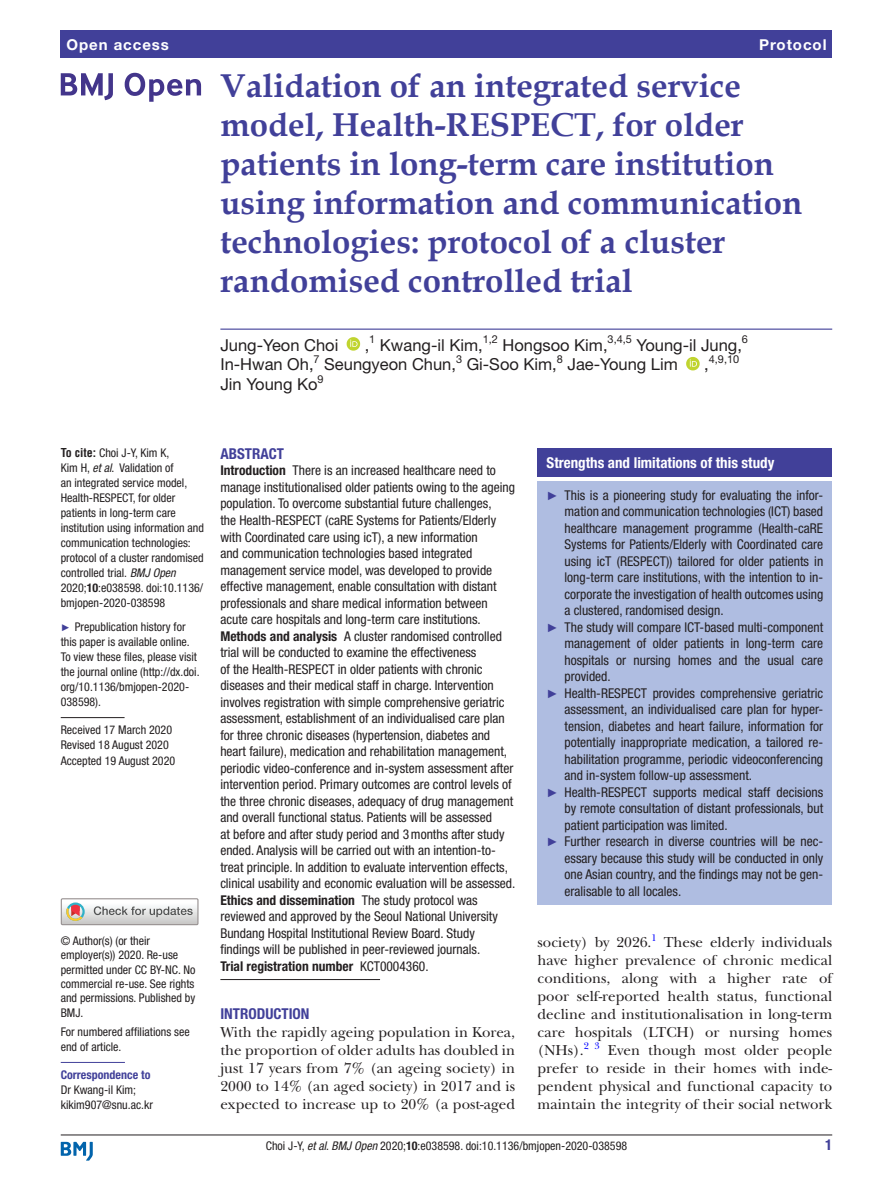
<style>
.page{position:relative;width:893px;height:1191px;background:#fff}
.page>*{position:absolute;margin:0;border:0;box-sizing:border-box;transform-origin:0 0}
.t1{font:700 33px/39px "Book Antiqua";color:#414099}
.t2{font:16.5px "Helvetica Neue LT Std";color:#231f20}
.t3{font:15px/18px "New Baskerville";color:#231f20;text-align:justify}
.t4{font:700 condensed 15px "Helvetica Neue LT Std";color:#fff}
.t5{font:700 condensed 15px "Helvetica Neue LT Std";color:#414099}
.t6{font:700 15px "Helvetica Neue LT Std";letter-spacing:.065em;color:#fff}
.t7{font:condensed 13.5px/16.5px "Helvetica Neue LT Std";color:#231f20}
.t8{font:condensed 12px/15px "Helvetica Neue LT Std";color:#231f20}
.t9{font:700 condensed 12px "Helvetica Neue LT Std";color:#414099}
.t10{font:10.95px "Helvetica Neue LT Std";color:#231f20}
.s1{font-family:"Helvetica LT Std";font-weight:700}
.s2{font-style:italic}
.s3{font-weight:700}
.s4{font-family:"Arial";font-stretch:normal;font-size:9.75px;color:#414099}
.s5{font-family:"Arial";font-stretch:normal;font-size:12px;color:#414099}
</style>
<div class="page">
<hr style="left:61px;top:1134px;width:771px;height:1px;background:#231f20">
<svg style="left:61px;top:1141px;width:32px;height:19px"></svg>
<div style="left:61px;top:31px;width:771px;height:27px;background:#414099"></div>
<hr style="left:220px;top:328px;width:612px;height:2px;background:#414099">
<svg style="left:347px;top:337px;width:13px;height:14px"></svg>
<svg style="left:686px;top:357px;width:14px;height:13px"></svg>
<hr style="left:61px;top:717px;width:64px;height:1px;background:#231f20">
<hr style="left:61px;top:1062px;width:64px;height:1px;background:#414099">
<svg style="left:61px;top:73px;width:52px;height:27px"></svg>
<svg style="left:125px;top:73px;width:76px;height:29px"></svg>
<div style="left:61px;top:898px;width:138px;height:27px;border:1px solid #969090"></div>
<svg style="left:61px;top:898px;width:137px;height:26px"></svg>
<hr style="left:220px;top:979px;width:160px;height:1px;background:#231f20">
<div style="left:538px;top:448px;width:294px;height:29px;background:#414099"></div>
<div style="left:538px;top:481px;width:294px;height:424px;background:#afbde1"></div>
<p class="t6" style="left:66px;top:35px;width:104px">Open access</p>
<p class="t6" style="left:759px;top:35px;width:69px">Protocol</p>
<h1 class="t1" style="left:220px;top:66px;width:584px">Validation of an integrated service model, Health-RESPECT, for older patients in long-term care institution using information and communication technologies: protocol of a cluster randomised controlled trial</h1>
<p class="t10" style="left:369px;top:333px;width:8px">1</p>
<p class="t2" style="left:380px;top:335px;width:104px">Kwang-il Kim,</p>
<p class="t10" style="left:483px;top:333px;width:17px">1,2</p>
<p class="t2" style="left:502px;top:335px;width:107px">Hongsoo Kim,</p>
<p class="t10" style="left:608px;top:333px;width:26px">3,4,5</p>
<p class="t2" style="left:636px;top:335px;width:107px">Young-il Jung,</p>
<p class="t10" style="left:742px;top:333px;width:8px">6</p>
<p class="t2" style="left:220px;top:335px;width:119px">Jung-Yeon Choi</p>
<p class="t2" style="left:365px;top:335px;width:6px">,</p>
<p class="t2" style="left:220px;top:355px;width:95px">In-Hwan Oh,</p>
<p class="t10" style="left:314px;top:352px;width:8px">7</p>
<p class="t2" style="left:324px;top:355px;width:133px">Seungyeon Chun,</p>
<p class="t10" style="left:456px;top:352px;width:8px">3</p>
<p class="t2" style="left:467px;top:355px;width:92px">Gi-Soo Kim,</p>
<p class="t10" style="left:557px;top:352px;width:8px">8</p>
<p class="t2" style="left:567px;top:355px;width:112px">Jae-Young Lim</p>
<p class="t2" style="left:704px;top:355px;width:6px">,</p>
<p class="t10" style="left:709px;top:352px;width:32px">4,9,10</p>
<p class="t2" style="left:220px;top:374px;width:99px">Jin Young Ko</p>
<p class="t10" style="left:318px;top:372px;width:8px">9</p>
<p class="t8" style="left:61px;top:445px;width:145px"><span class="s1">To cite:</span> Choi J-Y, Kim K,<br>Kim H, <span class="s2">et al</span>. Validation of<br>an integrated service model,<br>Health-RESPECT, for older patients in long-term care institution using information and communication technologies: protocol of a cluster randomised controlled trial. <span class="s2">BMJ Open<br></span>2020;<span class="s3">10</span>:e038598. doi:10.1136/ bmjopen-2020-038598</p>
<p class="t8" style="left:61px;top:619px;width:140px"><span class="s4">►</span> Prepublication history for this paper is available online.<br>To view these files, please visit the journal online (http://dx.doi. org/10.1136/bmjopen-2020-<br>038598).</p>
<p class="t8" style="left:61px;top:722px;width:116px">Received 17 March 2020<br>Revised 18 August 2020<br>Accepted 19 August 2020</p>
<p class="t8" style="left:61px;top:933px;width:136px;line-height:14.4px">© Author(s) (or their employer(s)) 2020. Re-use permitted under CC BY-NC. No commercial re-use. See rights and permissions. Published by<br>BMJ.</p>
<p class="t8" style="left:61px;top:1024px;width:130px">For numbered affiliations see end of article.</p>
<p class="t9" style="left:61px;top:1067px;width:91px">Correspondence to</p>
<p class="t8" style="left:61px;top:1082px;width:94px">Dr Kwang-il Kim; kikim907@snu.ac.kr</p>
<p class="t5" style="left:220px;top:444px;width:65px">ABSTRACT</p>
<p class="t7" style="left:220px;top:462px;width:296px"><span class="s3">Introduction</span> There is an increased healthcare need to manage institutionalised older patients owing to the ageing population. To overcome substantial future challenges,<br>the Health-RESPECT (caRE Systems for Patients/Elderly with Coordinated care using icT), a new information<br>and communication technologies based integrated management service model, was developed to provide effective management, enable consultation with distant professionals and share medical information between acute care hospitals and long-term care institutions.<br><span class="s3">Methods and analysis</span> A cluster randomised controlled trial will be conducted to examine the effectiveness<br>of the Health-RESPECT in older patients with chronic diseases and their medical staff in charge. Intervention involves registration with simple comprehensive geriatric assessment, establishment of an individualised care plan for three chronic diseases (hypertension, diabetes and heart failure), medication and rehabilitation management, periodic video-conference and in-system assessment after intervention period. Primary outcomes are control levels of the three chronic diseases, adequacy of drug management and overall functional status. Patients will be assessed<br>at before and after study period and 3months after study ended. Analysis will be carried out with an intention-to&shy;treat principle. In addition to evaluate intervention effects, clinical usability and economic evaluation will be assessed.<br><span class="s3">Ethics and dissemination</span> The study protocol was reviewed and approved by the Seoul National University Bundang Hospital Institutional Review Board. Study findings will be published in peer-reviewed journals.<br><span class="s3">Trial registration number</span> KCT0004360.</p>
<p class="t5" style="left:220px;top:1005px;width:91px">INTRODUCTION</p>
<p class="t3" style="left:220px;top:1023px;width:296px">With the rapidly ageing population in Korea, the proportion of older adults has doubled in just 17 years from 7% (an ageing society) in 2000 to 14% (an aged society) in 2017 and is expected to increase up to 20% (a post-aged</p>
<p class="t4" style="left:547px;top:453px;width:229px">Strengths and limitations of this study</p>
<p class="t7" style="left:547px;top:486px;width:278px"><span class="s5">►</span> This is a pioneering study for evaluating the infor-</p>
<p class="t7" style="left:565px;top:503px;width:260px">mation and communication technologies (ICT) based</p>
<p class="t7" style="left:565px;top:519px;width:260px">healthcare management programme (Health-caRE</p>
<p class="t7" style="left:565px;top:536px;width:260px">Systems for Patients/Elderly with Coordinated care</p>
<p class="t7" style="left:565px;top:552px;width:260px">using icT (RESPECT)) tailored for older patients in</p>
<p class="t7" style="left:565px;top:569px;width:260px">long-term care institutions, with the intention to in-</p>
<p class="t7" style="left:565px;top:585px;width:260px">corporate the investigation of health outcomes using</p>
<p class="t7" style="left:565px;top:602px;width:161px">a clustered, randomised design.</p>
<p class="t7" style="left:547px;top:618px;width:278px"><span class="s5">►</span> The study will compare ICT-based multi-component</p>
<p class="t7" style="left:565px;top:635px;width:260px">management of older patients in long-term care</p>
<p class="t7" style="left:565px;top:651px;width:260px">hospitals or nursing homes and the usual care</p>
<p class="t7" style="left:565px;top:668px;width:48px">provided.</p>
<p class="t7" style="left:547px;top:684px;width:278px"><span class="s5">►</span> Health-RESPECT provides comprehensive geriatric</p>
<p class="t7" style="left:565px;top:701px;width:260px">assessment, an individualised care plan for hyper-</p>
<p class="t7" style="left:565px;top:717px;width:260px">tension, diabetes and heart failure, information for</p>
<p class="t7" style="left:565px;top:734px;width:260px">potentially inappropriate medication, a tailored re-</p>
<p class="t7" style="left:565px;top:750px;width:260px">habilitation programme, periodic videoconferencing</p>
<p class="t7" style="left:565px;top:767px;width:189px">and in-system follow-up assessment.</p>
<p class="t7" style="left:547px;top:783px;width:278px"><span class="s5">►</span> Health-RESPECT supports medical staff decisions</p>
<p class="t7" style="left:565px;top:800px;width:260px">by remote consultation of distant professionals, but</p>
<p class="t7" style="left:565px;top:816px;width:165px">patient participation was limited.</p>
<p class="t7" style="left:547px;top:833px;width:278px"><span class="s5">►</span> Further research in diverse countries will be nec-</p>
<p class="t7" style="left:565px;top:849px;width:260px">essary because this study will be conducted in only</p>
<p class="t7" style="left:565px;top:866px;width:260px">one Asian country, and the findings may not be gen-</p>
<p class="t7" style="left:565px;top:882px;width:118px">eralisable to all locales.</p>
<p class="t3" style="left:538px;top:933px;width:121px">society) by 2026.<sup>1</sup></p>
<p class="t3" style="left:538px;top:933px;width:296px;text-indent:126px">These elderly individuals have higher prevalence of chronic medical conditions, along with a higher rate of poor self-reported health status, functional decline and institutionalisation in long-term care hospitals (LTCH) or nursing homes (NHs).<sup>2</sup> <sup>3</sup></p>
<p class="t3" style="left:538px;top:1041px;width:296px;text-indent:70px">Even though most older people prefer to reside in their homes with inde&shy;pendent physical and functional capacity to maintain the integrity of their social network</p>
<p class="t8" style="left:266px;top:1137px;width:363px">Choi J-Y, <span class="s2">et al</span>. <span class="s2">BMJ Open</span> 2020;<span class="s3">10</span>:e038598. doi:10.1136/bmjopen-2020-038598</p>
<p class="t5" style="left:825px;top:1135px;width:9px">1</p>
</div>
